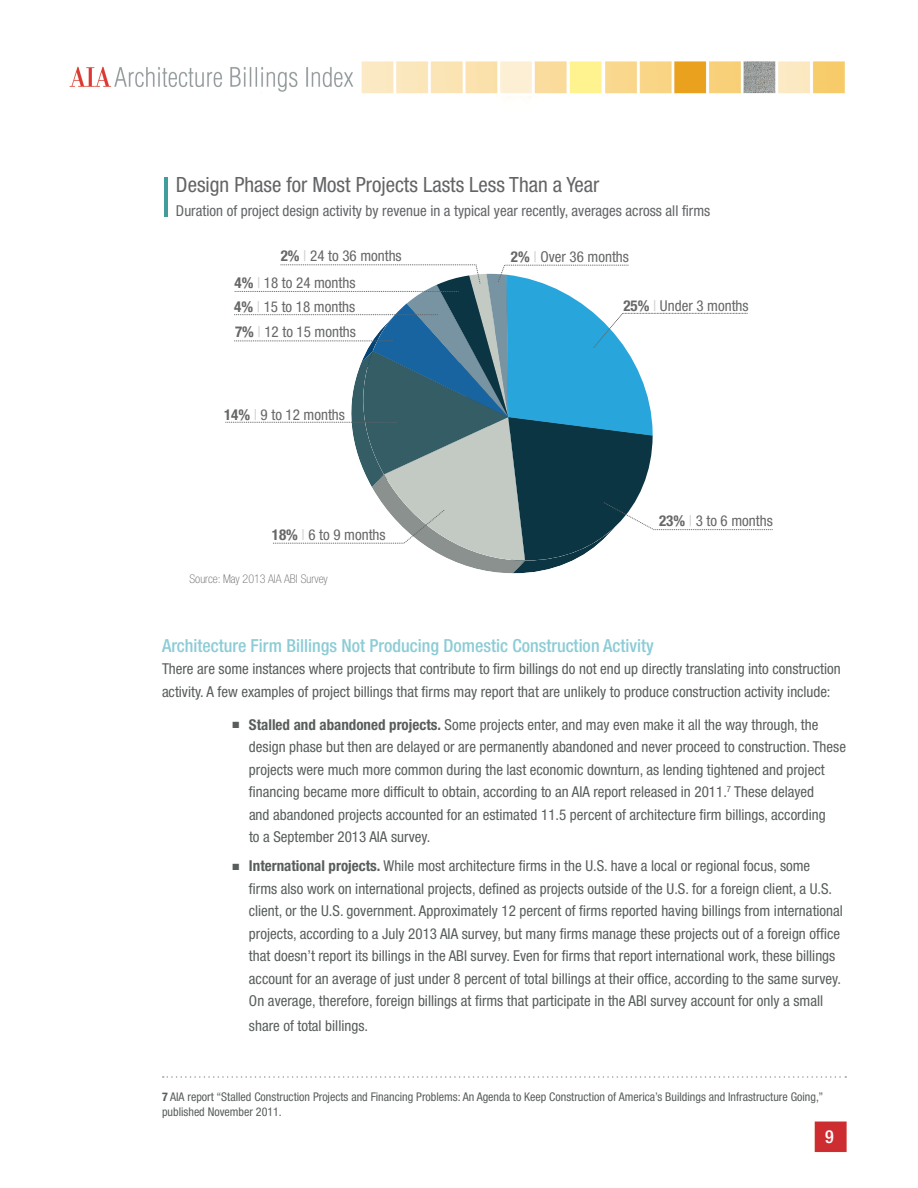
<style>
.page{position:relative;width:918px;height:1188px;background:#fff}
.page>*{position:absolute;margin:0;border:0;box-sizing:border-box;transform-origin:0 0}
.t1{font:condensed 21px "Helvetica Neue";color:#636466}
.t2{font:500 condensed 18px "Helvetica Neue";color:#8cccd6}
.t3{font:500 condensed 18px "Helvetica Neue";color:#fff}
.t4{font:condensed 15px/22.5px "Helvetica Neue";color:#585e5c}
.t5{font:condensed 15px "Helvetica Neue";color:#666767}
.t6{font:condensed 15px "Helvetica Neue";color:#636466}
.t7{font:condensed 12px/15px "Helvetica Neue";color:#585e5c}
.t8{font:100 condensed 12px "Helvetica Neue";color:#636466}
.s1{font-weight:700}
.s2{color:#cececd}
</style>
<div class="page">
<img style="left:69px;top:61px;width:778px;height:1092px">
<svg style="left:163px;top:1076px;width:683px;height:2px"></svg>
<hr style="left:164px;top:177px;width:4px;height:40px;background:#419d9b">
<svg style="left:226px;top:264px;width:547px;height:309px"></svg>
<h1 class="t1" style="left:176px;top:172px;width:425px">Design Phase for Most Projects Lasts Less Than a Year</h1>
<p class="t6" style="left:176px;top:202px;width:536px">Duration of project design activity by revenue in a typical year recently, averages across all firms</p>
<p class="t5" style="left:281px;top:247px;width:123px"><span class="s1">2%</span> <span class="s2">|</span> 24 to 36 months</p>
<p class="t5" style="left:511px;top:248px;width:120px"><span class="s1">2%</span> <span class="s2">|</span> Over 36 months</p>
<p class="t5" style="left:623px;top:297px;width:127px"><span class="s1">25%</span> <span class="s2">|</span> Under 3 months</p>
<p class="t5" style="left:235px;top:274px;width:123px"><span class="s1">4%</span> <span class="s2">|</span> 18 to 24 months</p>
<p class="t5" style="left:234px;top:298px;width:123px"><span class="s1">4%</span> <span class="s2">|</span> 15 to 18 months</p>
<p class="t5" style="left:235px;top:323px;width:123px"><span class="s1">7%</span> <span class="s2">|</span> 12 to 15 months</p>
<p class="t5" style="left:224px;top:406px;width:123px"><span class="s1">14%</span> <span class="s2">|</span> 9 to 12 months</p>
<p class="t5" style="left:272px;top:526px;width:115px"><span class="s1">18%</span> <span class="s2">|</span> 6 to 9 months</p>
<p class="t8" style="left:190px;top:572px;width:140px">Source: May 2013 AIA ABI Survey</p>
<p class="t5" style="left:659px;top:512px;width:115px"><span class="s1">23%</span> <span class="s2">|</span> 3 to 6 months</p>
<p class="t2" style="left:162px;top:635px;width:493px">Architecture Firm Billings Not Producing Domestic Construction Activity</p>
<p class="t4" style="left:162px;top:658px;width:680px">There are some instances where projects that contribute to firm billings do not end up directly translating into construction activity. A few examples of project billings that firms may report that are unlikely to produce construction activity include:</p>
<p class="t4" style="left:249px;top:713px;width:599px;text-indent:-16px">■ <span class="s1">Stalled and abandoned projects.</span> Some projects enter, and may even make it all the way through, the design phase but then are delayed or are permanently abandoned and never proceed to construction. These projects were much more common during the last economic downturn, as lending tightened and project financing became more difficult to obtain, according to an AIA report released in 2011.<sup>7</sup> These delayed<br>and abandoned projects accounted for an estimated 11.5 percent of architecture firm billings, according<br>to a September 2013 AIA survey.</p>
<p class="t4" style="left:249px;top:855px;width:595px;text-indent:-16px">■ <span class="s1">International projects.</span> While most architecture firms in the U.S. have a local or regional focus, some<br>firms also work on international projects, defined as projects outside of the U.S. for a foreign client, a U.S. client, or the U.S. government. Approximately 12 percent of firms reported having billings from international projects, according to a July 2013 AIA survey, but many firms manage these projects out of a foreign office that doesn’t report its billings in the ABI survey. Even for firms that report international work, these billings account for an average of just under 8 percent of total billings at their office, according to the same survey.<br>On average, therefore, foreign billings at firms that participate in the ABI survey account for only a small</p>
<p class="t4" style="left:249px;top:1015px;width:121px">share of total billings.</p>
<p class="t7" style="left:162px;top:1089px;width:663px"><span class="s1">7</span> AIA report “Stalled Construction Projects and Financing Problems: An Agenda to Keep Construction of America’s Buildings and Infrastructure Going,” published November 2011.</p>
<p class="t3" style="left:825px;top:1126px;width:10px">9</p>
</div>
